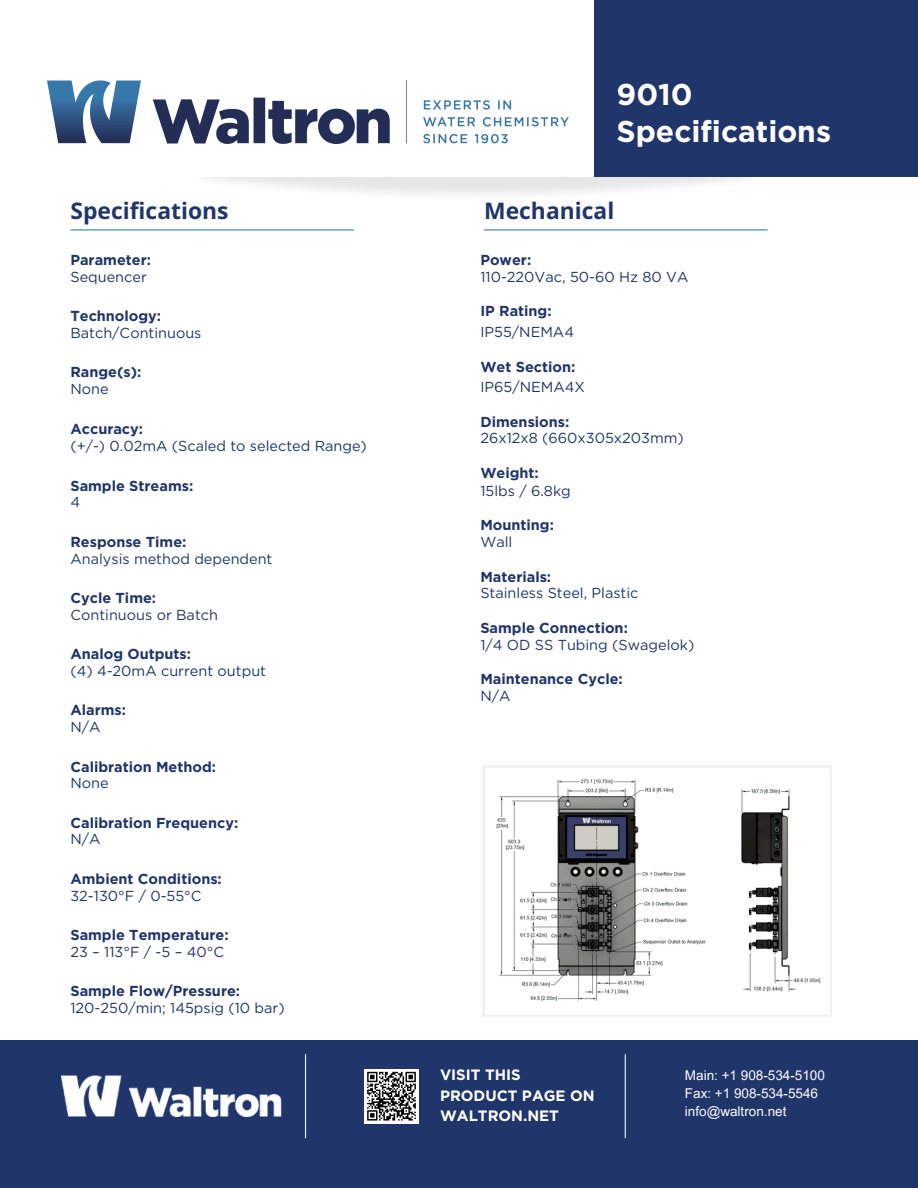
<style>
.page{position:relative;width:918px;height:1188px;background:#fff}
.page>*{position:absolute;margin:0;border:0;box-sizing:border-box;transform-origin:0 0}
.t1{font:700 30px "Gotham";color:#fff}
.t2{font:700 22.8px "Noto Sans";color:#20356a}
.t3{font:700 15px/20.2px "Gotham";color:#fff}
.t4{font:14.4px "Gotham";color:#20356a}
.t5{font:700 14.4px "Gotham";color:#20356a}
.t6{font:13.5px "Arial MT Pro";color:#fff}
</style>
<div class="page">
<div style="left:595px;top:0;width:323px;height:177px;background:#20356a"></div>
<img style="left:48px;top:81px;width:521px;height:63px">
<hr style="left:70px;top:229px;width:284px;height:1px;background:#317fbd">
<hr style="left:484px;top:229px;width:283px;height:1px;background:#317fbd">
<svg style="left:483px;top:766px;width:349px;height:251px"></svg>
<div style="left:0;top:1040px;width:918px;height:148px;background:#20356a"></div>
<hr style="left:305px;top:1054px;width:1px;height:84px;background:#f3f3f4">
<img style="left:61px;top:1076px;width:221px;height:40px">
<hr style="left:625px;top:1054px;width:1px;height:84px;background:#f3f3f4">
<div style="left:364px;top:1069px;width:55px;height:55px;background:#fff"></div>
<svg style="left:367px;top:1071px;width:49px;height:50px"></svg>
<h1 class="t1" style="left:617px;top:76px;width:78px">9010</h1>
<p class="t1" style="left:617px;top:113px;width:216px">Specifications</p>
<h2 class="t2" style="left:70px;top:194px;width:160px">Specifications</h2>
<h2 class="t2" style="left:484px;top:194px;width:132px">Mechanical</h2>
<p class="t5" style="left:70px;top:251px;width:82px">Parameter:</p>
<h5 class="t4" style="left:70px;top:268px;width:78px">Sequencer</h5>
<h5 class="t5" style="left:70px;top:307px;width:92px">Technology:</h5>
<p class="t4" style="left:70px;top:324px;width:133px">Batch/Continuous</p>
<h5 class="t5" style="left:70px;top:364px;width:73px">Range(s):</h5>
<p class="t4" style="left:70px;top:380px;width:40px">None</p>
<h5 class="t5" style="left:70px;top:420px;width:74px">Accuracy:</h5>
<p class="t4" style="left:70px;top:437px;width:298px">(+/-) 0.02mA (Scaled to selected Range)</p>
<h5 class="t5" style="left:70px;top:477px;width:124px">Sample Streams:</h5>
<h4 class="t4" style="left:70px;top:494px;width:11px">4</h4>
<h5 class="t5" style="left:70px;top:533px;width:118px">Response Time:</h5>
<p class="t4" style="left:70px;top:550px;width:204px">Analysis method dependent</p>
<h5 class="t5" style="left:70px;top:589px;width:87px">Cycle Time:</h5>
<h4 class="t4" style="left:70px;top:606px;width:149px">Continuous or Batch</h4>
<h5 class="t5" style="left:70px;top:645px;width:122px">Analog Outputs:</h5>
<p class="t4" style="left:70px;top:662px;width:197px">(4) 4-20mA current output</p>
<h5 class="t5" style="left:70px;top:702px;width:57px">Alarms:</h5>
<p class="t4" style="left:70px;top:718px;width:32px">N/A</p>
<h5 class="t5" style="left:70px;top:758px;width:147px">Calibration Method:</h5>
<p class="t4" style="left:70px;top:774px;width:40px">None</p>
<h5 class="t5" style="left:70px;top:814px;width:169px">Calibration Frequency:</h5>
<p class="t4" style="left:70px;top:831px;width:32px">N/A</p>
<h5 class="t5" style="left:70px;top:870px;width:153px">Ambient Conditions:</h5>
<p class="t4" style="left:70px;top:887px;width:133px">32-130°F / 0-55°C</p>
<h5 class="t5" style="left:70px;top:926px;width:160px">Sample Temperature:</h5>
<h4 class="t4" style="left:70px;top:943px;width:155px">23 – 113°F / -5 – 40°C</h4>
<h5 class="t5" style="left:70px;top:982px;width:171px">Sample Flow/Pressure:</h5>
<p class="t4" style="left:70px;top:999px;width:216px">120-250/min; 145psig (10 bar)</p>
<h5 class="t5" style="left:480px;top:251px;width:52px">Power:</h5>
<p class="t4" style="left:480px;top:268px;width:210px">110-220Vac, 50-60 Hz 80 VA</p>
<h5 class="t5" style="left:480px;top:303px;width:73px">IP Rating:</h5>
<p class="t4" style="left:480px;top:323px;width:95px">IP55/NEMA4</p>
<h5 class="t5" style="left:480px;top:358px;width:97px">Wet Section:</h5>
<p class="t4" style="left:480px;top:378px;width:106px">IP65/NEMA4X</p>
<h5 class="t5" style="left:480px;top:413px;width:91px">Dimensions:</h5>
<h4 class="t4" style="left:480px;top:429px;width:205px">26x12x8 (660x305x203mm)</h4>
<h5 class="t5" style="left:480px;top:464px;width:60px">Weight:</h5>
<p class="t4" style="left:480px;top:482px;width:92px">15lbs / 6.8kg</p>
<h5 class="t5" style="left:480px;top:517px;width:75px">Mounting:</h5>
<h4 class="t4" style="left:480px;top:533px;width:33px">Wall</h4>
<h5 class="t5" style="left:480px;top:568px;width:72px">Materials:</h5>
<h4 class="t4" style="left:480px;top:585px;width:160px">Stainless Steel, Plastic</h4>
<h5 class="t5" style="left:480px;top:619px;width:149px">Sample Connection:</h5>
<h4 class="t4" style="left:480px;top:636px;width:215px">1/4 OD SS Tubing (Swagelok)</h4>
<h5 class="t5" style="left:480px;top:671px;width:144px">Maintenance Cycle:</h5>
<p class="t4" style="left:480px;top:687px;width:32px">N/A</p>
<p class="t3" style="left:440px;top:1065px;width:156px">VISIT THIS<br>PRODUCT PAGE ON<br>WALTRON.NET</p>
<p class="t6" style="left:685px;top:1071px;width:141px">Main: +1 908-534-5100</p>
<h3 class="t6" style="left:685px;top:1089px;width:135px">Fax: +1 908-534-5546</h3>
<p class="t6" style="left:685px;top:1107px;width:103px">info@waltron.net</p>
</div>
